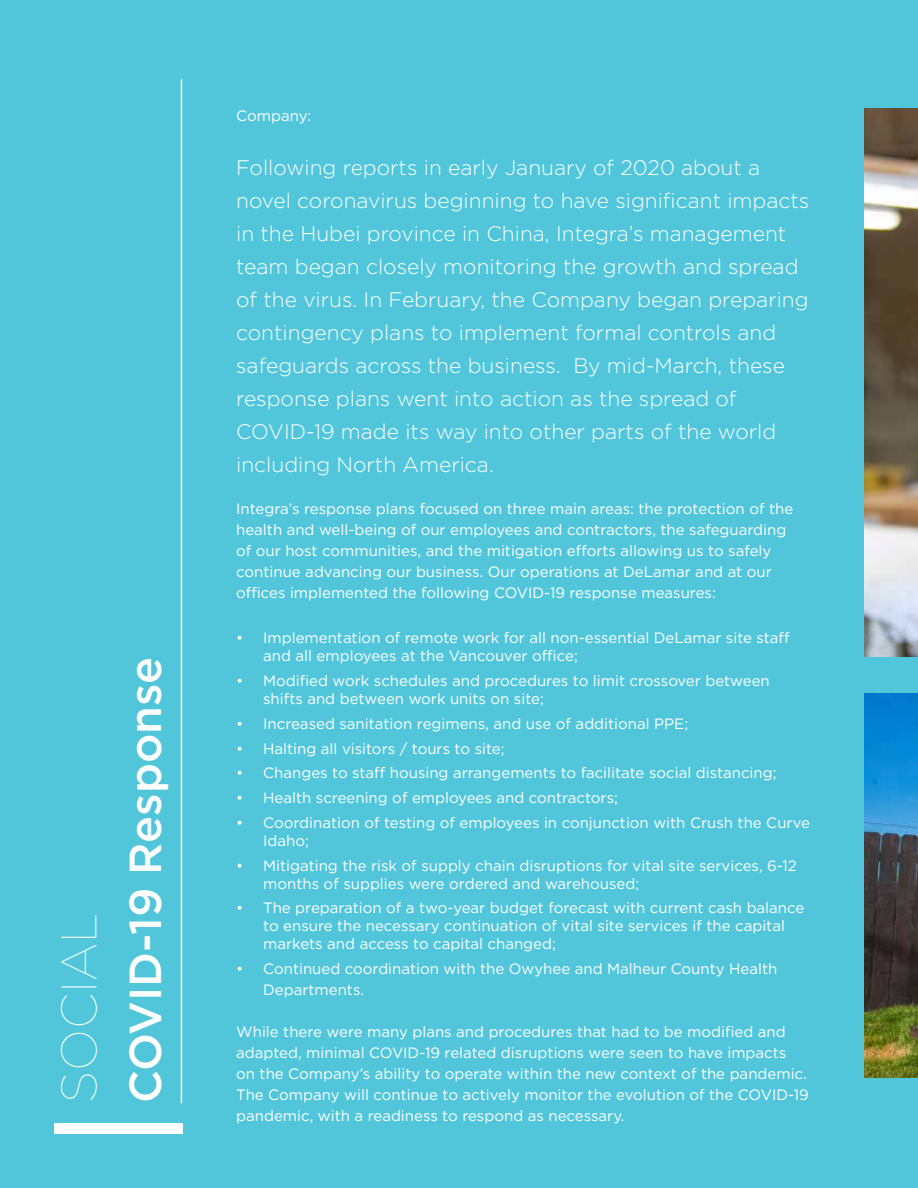
<style>
.page{position:relative;width:918px;height:1188px;background:#51c6db}
.page>*{position:absolute;margin:0;border:0;box-sizing:border-box;transform-origin:0 0}
.t1{font:100 49.8px "Gotham HTF";color:#fff}
.t2{font:500 44.85px "Gotham HTF";color:#fff}
.t3{font:300 21px/33px "Gotham HTF";color:#fff}
.t4{font:15px/21px "Gotham HTF";color:#fff}
</style>
<div class="page">
<hr style="left:181px;top:79px;width:1px;height:1024px;background:#fff">
<div style="left:54px;top:1124px;width:128px;height:10px;background:#fff"></div>
<img style="left:864px;top:693px;width:54px;height:385px">
<img style="left:864px;top:108px;width:54px;height:549px">
<h1 class="t1" style="left:52px;top:1103px;width:191px;rotate:-90deg">SOCIAL</h1>
<h2 class="t2" style="left:120px;top:1103px;width:448px;rotate:-90deg">COVID-19 Response</h2>
<p class="t4" style="left:236px;top:105px;width:77px">Company:</p>
<p class="t3" style="left:236px;top:150px;width:575px">Following reports in early January of 2020 about a novel coronavirus beginning to have significant impacts in the Hubei province in China, Integra’s management team began closely monitoring the growth and spread of the virus. In February, the Company began preparing contingency plans to implement formal controls and safeguards across the business. By mid-March, these response plans went into action as the spread of COVID-19 made its way into other parts of the world including North America.</p>
<p class="t4" style="left:236px;top:498px;width:559px">Integra’s response plans focused on three main areas: the protection of the health and well-being of our employees and contractors, the safeguarding of our host communities, and the mitigation efforts allowing us to safely continue advancing our business. Our operations at DeLamar and at our offices implemented the following COVID-19 response measures:</p>
<p class="t4" style="left:263px;top:629px;width:528px;line-height:18px;text-indent:-27px">• Implementation of remote work for all non-essential DeLamar site staff and all employees at the Vancouver office;</p>
<p class="t4" style="left:263px;top:672px;width:508px;line-height:18px;text-indent:-27px">• Modified work schedules and procedures to limit crossover between shifts and between work units on site;</p>
<p class="t4" style="left:236px;top:713px;width:453px">• Increased sanitation regimens, and use of additional PPE;</p>
<p class="t4" style="left:236px;top:738px;width:270px">• Halting all visitors / tours to site;</p>
<p class="t4" style="left:236px;top:762px;width:542px">• Changes to staff housing arrangements to facilitate social distancing;</p>
<p class="t4" style="left:236px;top:787px;width:383px">• Health screening of employees and contractors;</p>
<p class="t4" style="left:263px;top:813px;width:548px;line-height:18px;text-indent:-27px">• Coordination of testing of employees in conjunction with Crush the Curve<br>Idaho;</p>
<p class="t4" style="left:263px;top:856px;width:535px;line-height:18px;text-indent:-27px">• Mitigating the risk of supply chain disruptions for vital site services, 6-12 months of supplies were ordered and warehoused;</p>
<p class="t4" style="left:263px;top:899px;width:543px;line-height:18px;text-indent:-27px">• The preparation of a two-year budget forecast with current cash balance to ensure the necessary continuation of vital site services if the capital markets and access to capital changed;</p>
<p class="t4" style="left:263px;top:958px;width:516px;text-indent:-27px">• Continued coordination with the Owyhee and Malheur County Health<br>Departments.</p>
<p class="t4" style="left:236px;top:1021px;width:574px">While there were many plans and procedures that had to be modified and adapted, minimal COVID-19 related disruptions were seen to have impacts on the Company’s ability to operate within the new context of the pandemic.<br>The Company will continue to actively monitor the evolution of the COVID-19 pandemic, with a readiness to respond as necessary.</p>
</div>
